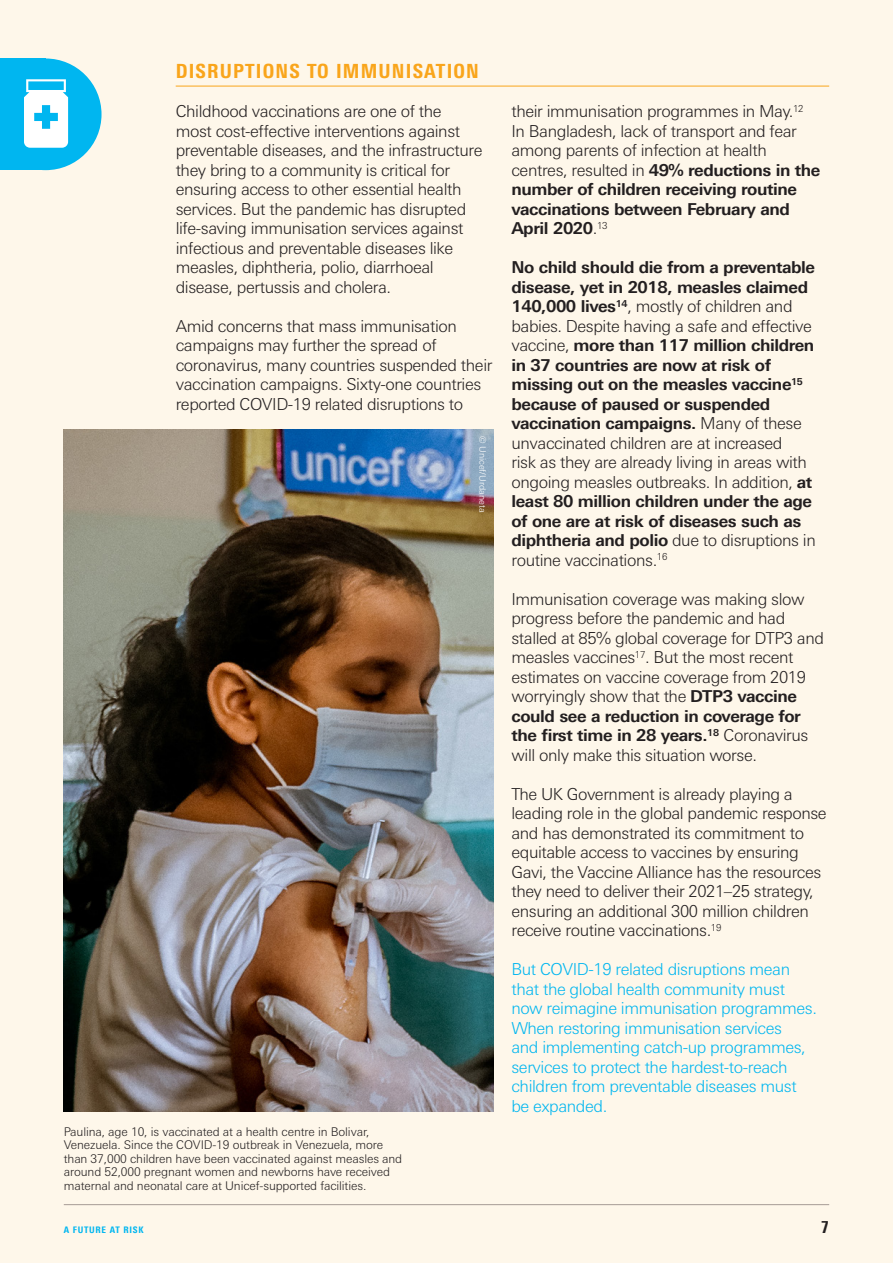
<style>
.page{position:relative;width:893px;height:1263px;background:#fef7ea}
.page>*{position:absolute;margin:0;border:0;box-sizing:border-box;transform-origin:0 0}
.t1{font:800 condensed 19.5px "Univers Next Pro";letter-spacing:.06em;color:#f9a51b}
.t2{font:300 16.5px/19.5px "Univers Next Pro";letter-spacing:-.025em;color:#231f20}
.t3{font:700 16.5px/19.5px "Univers Next Pro";letter-spacing:-.025em;color:#231f20}
.t4{font:300 16.5px/19.5px "Univers Next Pro";letter-spacing:-.025em;color:#00b6f0}
.t5{font:300 12px/13.5px "Univers Next Pro";letter-spacing:-.01em;color:#231f20}
.t6{font:300 9px "Univers Next Pro";color:#fff}
.t7{font:800 condensed 9px "Univers Next Pro";letter-spacing:.08em;color:#00b6f0}
.s1{font-size:16.5px;color:#231f20}
.s2{font-weight:700}
.s3{font-weight:300}
</style>
<div class="page">
<hr style="left:64px;top:1204px;width:765px;height:1px;background:#a69c95">
<img style="left:64px;top:429px;width:429px;height:683px">
<svg style="left:0;top:59px;width:102px;height:111px"></svg>
<hr style="left:176px;top:86px;width:653px;height:1px;background:#f9a51b">
<p class="t1" style="left:176px;top:59px;width:305px">DISRUPTIONS TO IMMUNISATION</p>
<p class="t2" style="left:176px;top:101px;width:308px">Childhood vaccinations are one of the<br>most cost-effective interventions against preventable diseases, and the infrastructure they bring to a community is critical for ensuring access to other essential health services. But the pandemic has disrupted life-saving immunisation services against infectious and preventable diseases like measles, diphtheria, polio, diarrhoeal disease, pertussis and cholera.</p>
<p class="t2" style="left:176px;top:316px;width:318px">Amid concerns that mass immunisation campaigns may further the spread of coronavirus, many countries suspended their vaccination campaigns. Sixty-one countries reported COVID-19 related disruptions to</p>
<p class="t6" style="left:488px;top:436px;width:78px;rotate:90deg">© Unicef/Urdaneta</p>
<p class="t5" style="left:64px;top:1124px;width:340px">Paulina, age 10, is vaccinated at a health centre in Bolivar, Venezuela. Since the COVID-19 outbreak in Venezuela, more than 37,000 children have been vaccinated against measles and around 52,000 pregnant women and newborns have received maternal and neonatal care at Unicef-supported facilities.</p>
<p class="t7" style="left:51px;top:1224px;width:94px"><span class="s1">7</span> A FUTURE AT RISK</p>
<p class="t2" style="left:511px;top:101px;width:311px">their immunisation programmes in May.<sup>12<br></sup>In Bangladesh, lack of transport and fear among parents of infection at health centres, resulted in <span class="s2">49% reductions in the number of children receiving routine vaccinations between February and April 2020</span>.<sup>13</sup></p>
<p class="t3" style="left:511px;top:257px;width:306px">No child should die from a preventable disease, yet in 2018, measles claimed 140,000 lives<sup>14</sup><span class="s3">, mostly of children and babies. Despite having a safe and effective vaccine,</span> more than 117 million children in 37 countries are now at risk of missing out on the measles vaccine<sup>15 </sup>because of paused or suspended vaccination campaigns. <span class="s3">Many of these unvaccinated children are at increased<br>risk as they are already living in areas with ongoing measles outbreaks. In addition,</span> at least 80 million children under the age of one are at risk of diseases such as diphtheria and polio <span class="s3">due to disruptions in routine vaccinations.</span><sup>16</sup></p>
<p class="t2" style="left:511px;top:589px;width:314px">Immunisation coverage was making slow progress before the pandemic and had stalled at 85% global coverage for DTP3 and measles vaccines<sup>17</sup>. But the most recent estimates on vaccine coverage from 2019 worryingly show that the <span class="s2">DTP3 vaccine could see a reduction in coverage for the first time in 28 years.</span><sup>18</sup> Coronavirus will only make this situation worse.</p>
<p class="t2" style="left:511px;top:784px;width:317px">The UK Government is already playing a leading role in the global pandemic response and has demonstrated its commitment to equitable access to vaccines by ensuring Gavi, the Vaccine Alliance has the resources they need to deliver their 2021–25 strategy, ensuring an additional 300 million children receive routine vaccinations.<sup>19</sup></p>
<p class="t4" style="left:511px;top:959px;width:307px">But COVID-19 related disruptions mean that the global health community must now reimagine immunisation programmes.<br>When restoring immunisation services<br>and implementing catch-up programmes, services to protect the hardest-to-reach children from preventable diseases must be expanded.</p>
</div>
